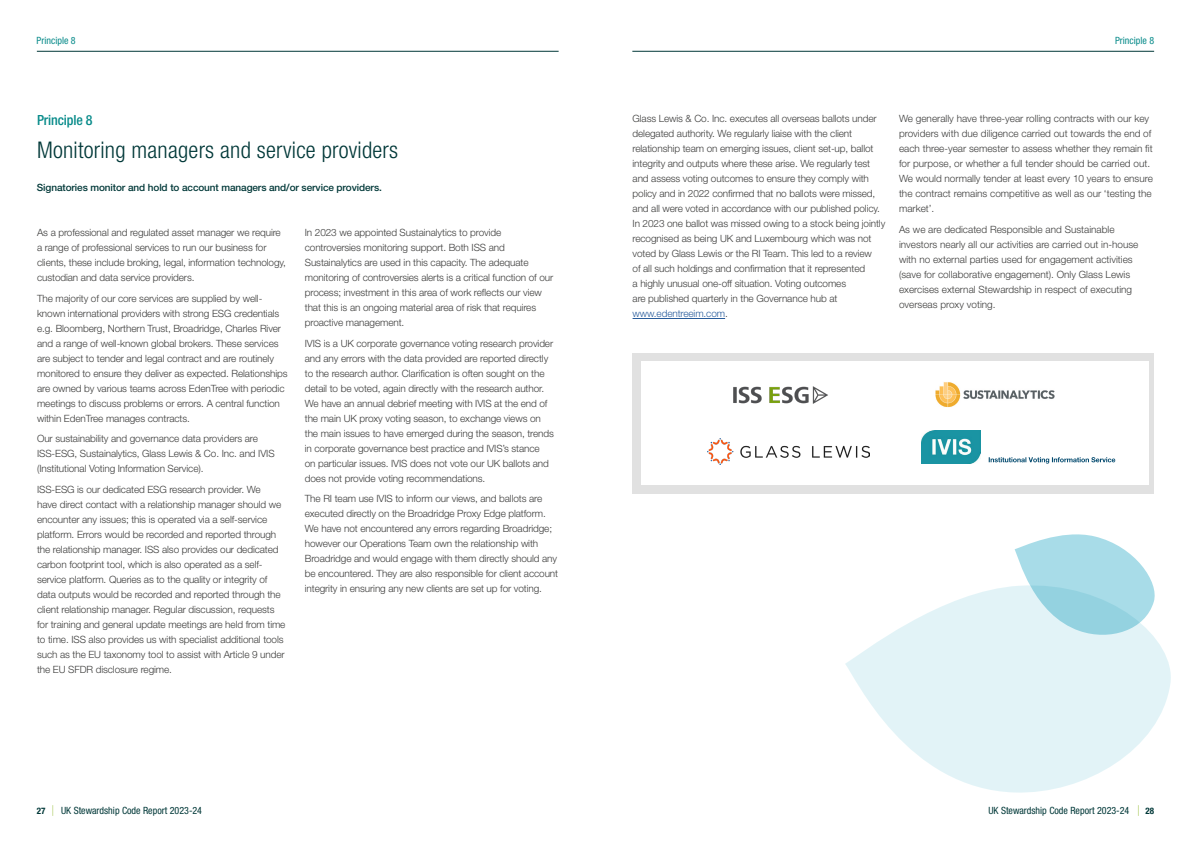
<style>
.page{position:relative;width:1191px;height:842px;background:#fff}
.page>*{position:absolute;margin:0;border:0;box-sizing:border-box;transform-origin:0 0}
.t1{font:300 condensed 23px "Helvetica Neue LT Pro";letter-spacing:.01em;color:#003838}
.t2{font:500 condensed 14px "Helvetica Neue LT Pro";letter-spacing:-.01em;color:#088b8a}
.t3{font:300 10px/15px "Helvetica Neue LT Pro";letter-spacing:-.01em;color:#3c3c3b}
.t4{font:500 10px "Helvetica Neue LT Pro";letter-spacing:-.01em;color:#003838}
.t5{font:condensed 10px "Helvetica Neue LT Pro";color:#003838}
.t6{font:condensed 10px "Helvetica Neue LT Pro";color:#088b8a}
.t7{font:700 condensed 9px "Helvetica Neue LT Pro";color:#003838}
.s1{color:#275b9b}
</style>
<div class="page">
<hr style="left:632px;top:51px;width:522px;height:1px;background:#003838">
<hr style="left:37px;top:51px;width:521px;height:1px;background:#003838">
<hr style="left:632px;top:318px;width:93px;height:1px;background:#275b9b">
<div style="left:632px;top:353px;width:522px;height:141px;background:#e1e1e1"></div>
<div style="left:641px;top:361px;width:507px;height:123px;background:#fff"></div>
<img style="left:733px;top:386px;width:95px;height:18px">
<img style="left:707px;top:439px;width:162px;height:26px">
<img style="left:936px;top:382px;width:118px;height:26px">
<img style="left:921px;top:431px;width:59px;height:32px">
<svg style="left:988px;top:457px;width:127px;height:7px"></svg>
<svg style="left:845px;top:586px;width:326px;height:207px;fill:#e2f3f7"></svg>
<svg style="left:1014px;top:534px;width:145px;height:107px"></svg>
<p class="t6" style="left:37px;top:35px;width:41px">Principle 8</p>
<p class="t6" style="left:1115px;top:35px;width:41px">Principle 8</p>
<h2 class="t2" style="left:37px;top:112px;width:57px">Principle 8</h2>
<h1 class="t1" style="left:37px;top:137px;width:362px">Monitoring managers and service providers</h1>
<p class="t4" style="left:37px;top:182px;width:346px">Signatories monitor and hold to account managers and/or service providers.</p>
<p class="t3" style="left:37px;top:225px;width:250px">As a professional and regulated asset manager we require a range of professional services to run our business for clients, these include broking, legal, information technology, custodian and data service providers.</p>
<p class="t3" style="left:37px;top:290px;width:252px">The majority of our core services are supplied by well&shy;known international providers with strong ESG credentials e.g. Bloomberg, Northern Trust, Broadridge, Charles River and a range of well-known global brokers. These services are subject to tender and legal contract and are routinely monitored to ensure they deliver as expected. Relationships are owned by various teams across EdenTree with periodic meetings to discuss problems or errors. A central function within EdenTree manages contracts.</p>
<p class="t3" style="left:37px;top:431px;width:239px">Our sustainability and governance data providers are<br>ISS-ESG, Sustainalytics, Glass Lewis &amp; Co. Inc. and IVIS (Institutional Voting Information Service).</p>
<p class="t3" style="left:37px;top:482px;width:250px">ISS-ESG is our dedicated ESG research provider. We<br>have direct contact with a relationship manager should we encounter any issues; this is operated via a self-service platform. Errors would be recorded and reported through the relationship manager. ISS also provides our dedicated carbon footprint tool, which is also operated as a self&shy;service platform. Queries as to the quality or integrity of data outputs would be recorded and reported through the client relationship manager. Regular discussion, requests for training and general update meetings are held from time to time. ISS also provides us with specialist additional tools such as the EU taxonomy tool to assist with Article 9 under the EU SFDR disclosure regime.</p>
<p class="t3" style="left:305px;top:225px;width:250px">In 2023 we appointed Sustainalytics to provide controversies monitoring support. Both ISS and Sustainalytics are used in this capacity. The adequate monitoring of controversies alerts is a critical function of our process; investment in this area of work reflects our view that this is an ongoing material area of risk that requires proactive management.</p>
<p class="t3" style="left:305px;top:335px;width:251px">IVIS is a UK corporate governance voting research provider and any errors with the data provided are reported directly to the research author. Clarification is often sought on the detail to be voted, again directly with the research author.<br>We have an annual debrief meeting with IVIS at the end of the main UK proxy voting season, to exchange views on the main issues to have emerged during the season, trends in corporate governance best practice and IVIS’s stance<br>on particular issues. IVIS does not vote our UK ballots and does not provide voting recommendations.</p>
<p class="t3" style="left:305px;top:491px;width:255px">The RI team use IVIS to inform our views, and ballots are executed directly on the Broadridge Proxy Edge platform.<br>We have not encountered any errors regarding Broadridge; however our Operations Team own the relationship with Broadridge and would engage with them directly should any be encountered. They are also responsible for client account integrity in ensuring any new clients are set up for voting.</p>
<p class="t3" style="left:632px;top:111px;width:254px">Glass Lewis &amp; Co. Inc. executes all overseas ballots under delegated authority. We regularly liaise with the client relationship team on emerging issues, client set-up, ballot integrity and outputs where these arise. We regularly test and assess voting outcomes to ensure they comply with policy and in 2022 confirmed that no ballots were missed, and all were voted in accordance with our published policy.<br>In 2023 one ballot was missed owing to a stock being jointly recognised as being UK and Luxembourg which was not voted by Glass Lewis or the RI Team. This led to a review<br>of all such holdings and confirmation that it represented<br>a highly unusual one-off situation. Voting outcomes<br>are published quarterly in the Governance hub at <span class="s1">www.edentreeim.com</span>.</p>
<p class="t3" style="left:899px;top:111px;width:255px">We generally have three-year rolling contracts with our key providers with due diligence carried out towards the end of each three-year semester to assess whether they remain fit for purpose, or whether a full tender should be carried out.<br>We would normally tender at least every 10 years to ensure the contract remains competitive as well as our ‘testing the market’.</p>
<p class="t3" style="left:899px;top:222px;width:241px">As we are dedicated Responsible and Sustainable investors nearly all our activities are carried out in-house with no external parties used for engagement activities (save for collaborative engagement). Only Glass Lewis exercises external Stewardship in respect of executing overseas proxy voting.</p>
<p class="t7" style="left:37px;top:805px;width:10px">27</p>
<p class="t5" style="left:61px;top:805px;width:142px">UK Stewardship Code Report 2023-24</p>
<p class="t5" style="left:988px;top:805px;width:142px">UK Stewardship Code Report 2023-24</p>
<p class="t7" style="left:1145px;top:805px;width:10px">28</p>
</div>
